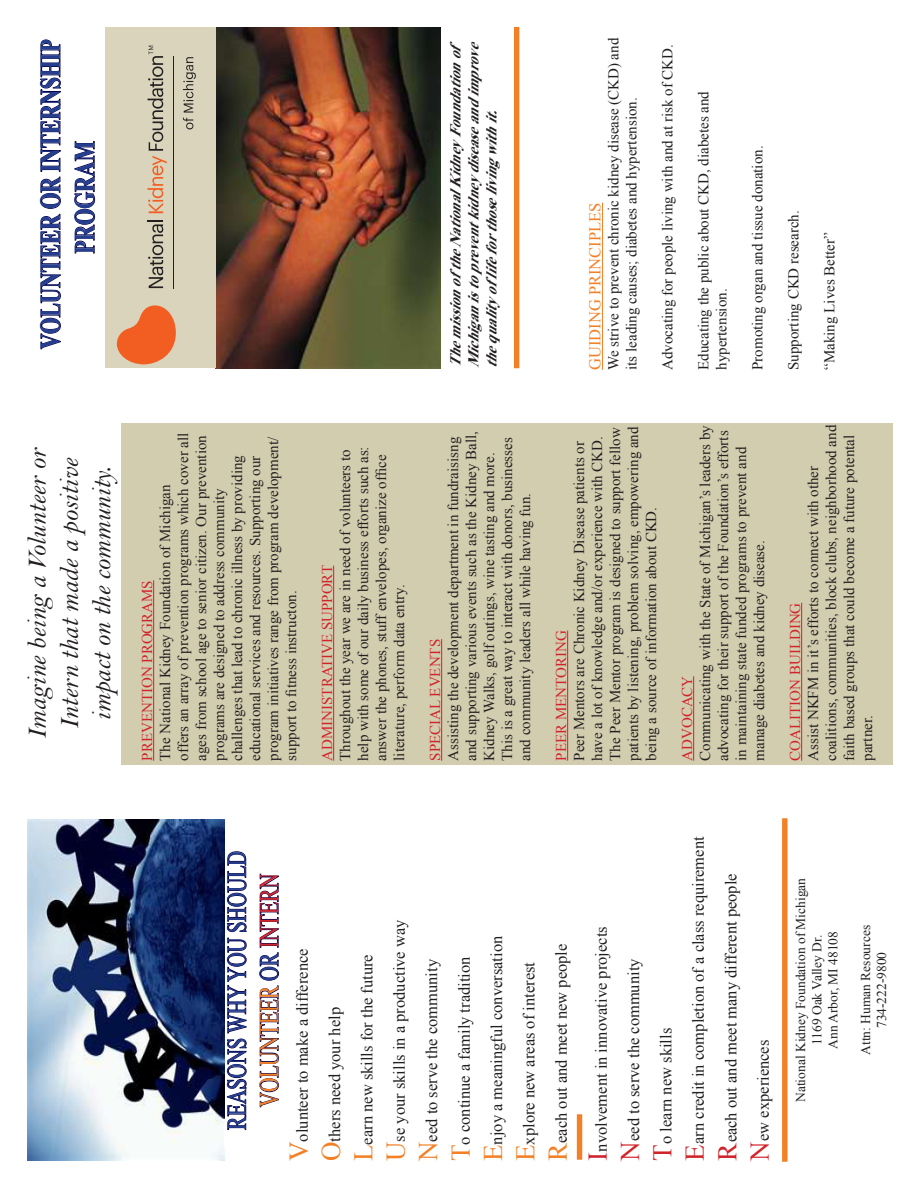
<style>
.page{position:relative;width:918px;height:1188px;background:#fff}
.page>*{position:absolute;margin:0;border:0;box-sizing:border-box;transform-origin:0 0}
.t1{font:700 28.5px "Times New Roman";color:#253f8e;scale:.75 1}
.t2{font:27px/32.4px "Bell MT Italic";color:#231f20;text-align:center}
.t3{font:27px "Times New Roman";color:#253f8e;scale:.75 1}
.t4{font:27px "Times New Roman";color:#f48026;scale:.75 1}
.t5{font:16.5px "Times New Roman";color:#231f20}
.t6{font:16.5px "Times New Roman";color:#f48026}
.t7{font:15px/18px "Times New Roman";color:#231f20}
.t8{font:italic 700 15px/18px "Times New Roman";color:#231f20}
.t9{font:15px "Times New Roman";color:#d1232a}
.t10{font:13.5px "Times New Roman";color:#231f20}
.s1{color:#253f8e}
.s2{color:#d1232a}
.s3{font-size:27px;color:#f48026}
.s4{font-size:27px;color:#d1232a}
</style>
<div class="page">
<hr style="left:602px;top:203px;width:1px;height:167px;background:#f48026">
<svg style="left:227px;top:851px;width:20px;height:279px"></svg>
<svg style="left:259px;top:873px;width:20px;height:235px"></svg>
<div style="left:121px;top:423px;width:771px;height:342px;background:#d3cdb0"></div>
<hr style="left:153px;top:580px;width:1px;height:181px;background:#d1232a">
<hr style="left:333px;top:566px;width:1px;height:195px;background:#d1232a">
<hr style="left:441px;top:639px;width:1px;height:122px;background:#d1232a">
<hr style="left:567px;top:631px;width:1px;height:130px;background:#d1232a">
<hr style="left:693px;top:676px;width:1px;height:85px;background:#d1232a">
<hr style="left:801px;top:603px;width:1px;height:158px;background:#d1232a">
<div style="left:514px;top:27px;width:5px;height:341px;background:#f48026"></div>
<div style="left:577px;top:1114px;width:5px;height:46px;background:#f48026"></div>
<svg style="left:782px;top:818px;width:6px;height:344px;fill:#f48026"></svg>
<svg style="left:40px;top:39px;width:21px;height:311px"></svg>
<svg style="left:74px;top:141px;width:21px;height:113px"></svg>
<img style="left:27px;top:819px;width:197px;height:341px">
<img style="left:215px;top:27px;width:226px;height:341px">
<div style="left:105px;top:27px;width:110px;height:341px;background:#dad4bc"></div>
<svg style="left:117px;top:305px;width:59px;height:59px"></svg>
<svg style="left:148px;top:220px;width:15px;height:68px"></svg>
<svg style="left:148px;top:46px;width:19px;height:167px"></svg>
<hr style="left:174px;top:56px;width:1px;height:232px;background:#231f20">
<svg style="left:183px;top:57px;width:13px;height:72px"></svg>
<p class="t1" style="left:31px;top:349px;width:414px;rotate:-90deg">VOLUNTEER OR INTERNSHIP</p>
<p class="t1" style="left:65px;top:254px;width:151px;rotate:-90deg">PROGRAM</p>
<p class="t2" style="left:21px;top:739px;width:294px;rotate:-90deg">Imagine being a Volunteer or<br>Intern that made a positive impact on the community.</p>
<p class="t7" style="left:174px;top:761px;width:329px;rotate:-90deg">offers an array of prevention programs which cover all ages from school age to senior citizen. Our prevention programs are designed to address community challenges that lead to chronic illness by providing educational services and resources. Supporting our program initiatives range from program development/ support to fitness instructon.</p>
<p class="t7" style="left:156px;top:761px;width:278px;rotate:-90deg">The National Kidney Foundation of Michigan</p>
<p class="t9" style="left:137px;top:761px;width:182px;rotate:-90deg">PREVENTION PROGRAMS</p>
<p class="t8" style="left:446px;top:368px;width:337px;rotate:-90deg">ThemissionoftheNationalKidneyFoundationof<br>Michiganistopreventkidneydiseaseandimprove thequalityoflifeforthoselivingwithit.</p>
<p class="t7" style="left:336px;top:761px;width:316px;rotate:-90deg">Throughout the year we are in need of volunteers to help with some of our daily business efforts such as: answer the phones, stuff envelopes, organize office literature, perform data entry.</p>
<p class="t9" style="left:317px;top:761px;width:197px;rotate:-90deg">ADMINISTRATIVE SUPPORT</p>
<p class="t7" style="left:444px;top:761px;width:331px;rotate:-90deg">Assisting the development department in fundraisisng and supporting various events such as the Kidney Ball, Kidney Walks, golf outings, wine tasting and more.<br>This is a great way to interact with donors, businesses and community leaders all while having fun.</p>
<p class="t9" style="left:425px;top:761px;width:123px;rotate:-90deg">SPECIAL EVENTS</p>
<p class="t7" style="left:604px;top:370px;width:334px;rotate:-90deg">We strive to prevent chronic kidney disease (CKD) and its leading causes; diabetes and hypertension.</p>
<p class="t7" style="left:658px;top:370px;width:327px;rotate:-90deg">Advocating for people living with and at risk of CKD.</p>
<p class="t6" style="left:584px;top:370px;width:169px;rotate:-90deg">GUIDING PRINCIPLES</p>
<p class="t7" style="left:694px;top:370px;width:280px;rotate:-90deg">Educating the public about CKD, diabetes and hypertension.</p>
<p class="t7" style="left:748px;top:370px;width:226px;rotate:-90deg">Promoting organ and tissue donation.</p>
<p class="t7" style="left:784px;top:370px;width:161px;rotate:-90deg">Supporting CKD research.</p>
<p class="t7" style="left:820px;top:370px;width:139px;rotate:-90deg">“Making Lives Better”</p>
<p class="t7" style="left:570px;top:761px;width:336px;rotate:-90deg">Peer Mentors are Chronic Kidney Disease patients or have a lot of knowledge and/or experience with CKD.<br>The Peer Mentor program is designed to support fellow patients by listening, problem solving, empowering and being a source of information about CKD.</p>
<p class="t9" style="left:551px;top:761px;width:132px;rotate:-90deg">PEER MENTORING</p>
<p class="t7" style="left:696px;top:761px;width:337px;rotate:-90deg">Communicating with the State of Michigan’s leaders by advocating for their support of the Foundation’s efforts in maintaining state funded programs to prevent and manage diabetes and kidney disease.</p>
<p class="t9" style="left:677px;top:761px;width:86px;rotate:-90deg">ADVOCACY</p>
<p class="t7" style="left:804px;top:761px;width:337px;rotate:-90deg">Assist NKFM in it’s efforts to connect with other coalitions, communities, block clubs, neighborhood and faith based groups that could become a future potental partner.</p>
<p class="t9" style="left:785px;top:761px;width:159px;rotate:-90deg">COALITION BUILDING</p>
<p class="t3" style="left:219px;top:1130px;width:373px;rotate:-90deg">REASONS WHY YOU SHOULD</p>
<p class="t4" style="left:251px;top:1107px;width:313px;rotate:-90deg">VOLUNTEER <span class="s1">OR</span> <span class="s2">INTERN</span></p>
<p class="t5" style="left:291px;top:1161px;width:214px;rotate:-90deg"><span class="s3">V</span>olunteer to make a difference</p>
<p class="t5" style="left:324px;top:1161px;width:155px;rotate:-90deg"><span class="s3">O</span>thers need your help</p>
<p class="t5" style="left:356px;top:1161px;width:208px;rotate:-90deg"><span class="s3">L</span>earn new skills for the future</p>
<p class="t5" style="left:388px;top:1161px;width:243px;rotate:-90deg"><span class="s3">U</span>se your skills in a productive way</p>
<p class="t5" style="left:421px;top:1161px;width:203px;rotate:-90deg"><span class="s3">N</span>eed to serve the community</p>
<p class="t5" style="left:453px;top:1161px;width:206px;rotate:-90deg"><span class="s3">T</span>o continue a family tradition</p>
<p class="t5" style="left:486px;top:1161px;width:227px;rotate:-90deg"><span class="s3">E</span>njoy a meaningful conversation</p>
<p class="t5" style="left:518px;top:1161px;width:200px;rotate:-90deg"><span class="s3">E</span>xplore new areas of interest</p>
<p class="t5" style="left:550px;top:1161px;width:219px;rotate:-90deg"><span class="s3">R</span>each out and meet new people</p>
<p class="t5" style="left:590px;top:1161px;width:236px;rotate:-90deg"><span class="s4">I</span>nvolvement in innovative projects</p>
<p class="t5" style="left:623px;top:1161px;width:203px;rotate:-90deg"><span class="s4">N</span>eed to serve the community</p>
<p class="t5" style="left:655px;top:1161px;width:134px;rotate:-90deg"><span class="s4">T</span>o learn new skills</p>
<p class="t5" style="left:687px;top:1161px;width:325px;rotate:-90deg"><span class="s4">E</span>arn credit in completion of a class requirement</p>
<p class="t5" style="left:720px;top:1161px;width:289px;rotate:-90deg"><span class="s4">R</span>each out and meet many different people</p>
<p class="t5" style="left:752px;top:1161px;width:122px;rotate:-90deg"><span class="s4">N</span>ew experiences</p>
<p class="t10" style="left:792px;top:1102px;width:226px;rotate:-90deg">National Kidney Foundation of Michigan</p>
<p class="t10" style="left:808px;top:1045px;width:112px;rotate:-90deg">1169 Oak Valley Dr.</p>
<p class="t10" style="left:824px;top:1049px;width:119px;rotate:-90deg">Ann Arbor, MI 48108</p>
<p class="t10" style="left:856px;top:1055px;width:131px;rotate:-90deg">Attn: Human Resources</p>
<p class="t10" style="left:873px;top:1028px;width:78px;rotate:-90deg">734-222-9800</p>
</div>
